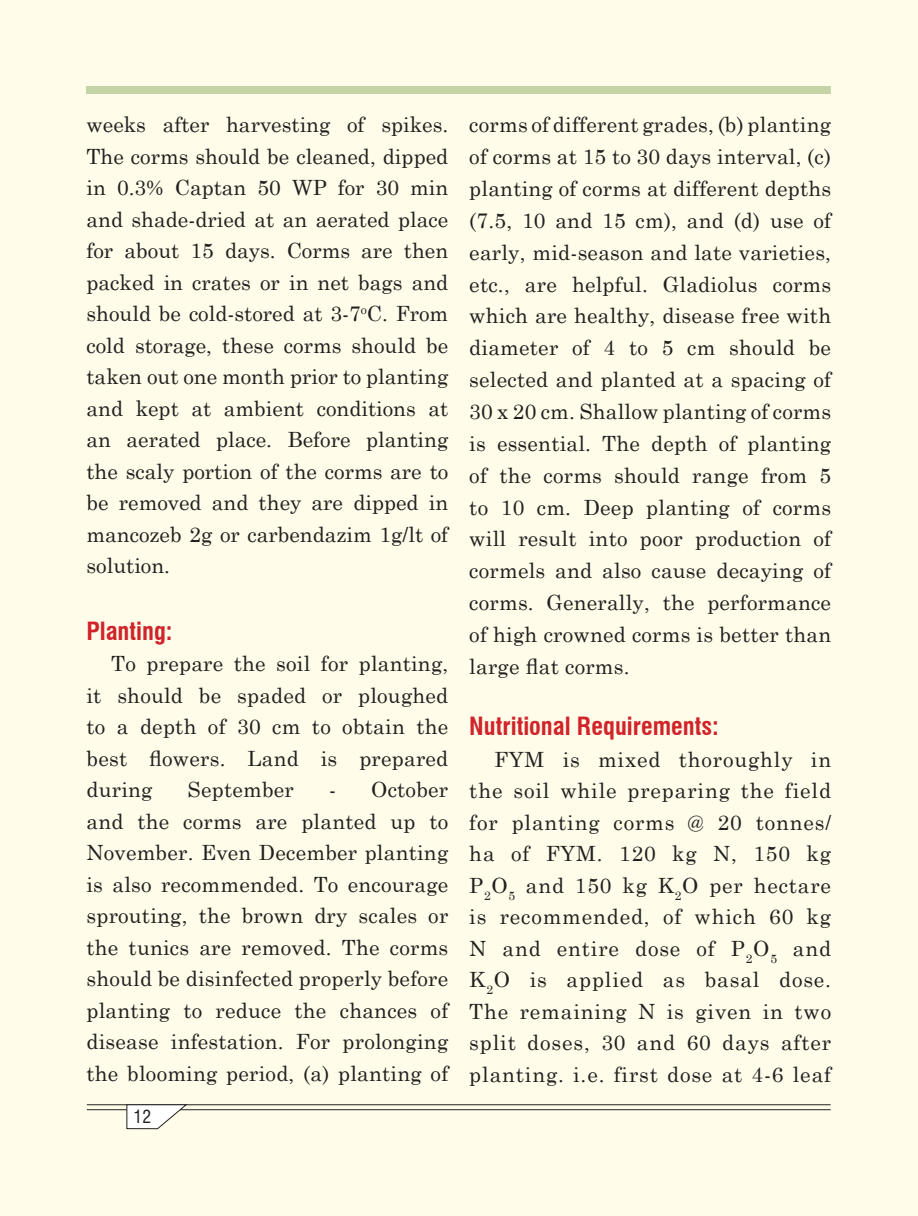
<style>
.page{position:relative;width:918px;height:1216px;background:#fff}
.page>*{position:absolute;margin:0;border:0;box-sizing:border-box;transform-origin:0 0}
.Sub_Head{font:700 condensed 24.5px "Swiss 721 BT";color:#d1232a}
.t1{font:21px/31.5px "Century Schoolbook";letter-spacing:.01em;color:#231f20;text-align:justify}
.t2{font:condensed 17.5px "Swiss 721 BT";color:#231f20}
</style>
<div class="page">
<div style="left:0;top:0;width:918px;height:1215px;background:#fffde9"></div>
<hr style="left:87px;top:1104px;width:743px;height:1px;background:#231f20">
<hr style="left:87px;top:1109px;width:743px;height:1px;background:#231f20">
<svg style="left:126px;top:1104px;width:62px;height:25px"></svg>
<div style="left:87px;top:87px;width:744px;height:7px;background:#c5d4a6"></div>
<p class="t1" style="left:86px;top:107px;width:363px">weeks after harvesting of spikes.<br>The corms should be cleaned, dipped in 0.3% Captan 50 WP for 30 min and shade-dried at an aerated place for about 15 days. Corms are then packed in crates or in net bags and should be cold-stored at 3-7<sup>o</sup>C. From cold storage, these corms should be taken out one month prior to planting and kept at ambient conditions at an aerated place. Before planting the scaly portion of the corms are to be removed and they are dipped in mancozeb 2g or carbendazim 1g/lt of solution.</p>
<p class="Sub_Head" style="left:86px;top:616px;width:88px">Planting:</p>
<p class="t1" style="left:86px;top:646px;width:363px;text-indent:25px">To prepare the soil for planting, it should be spaded or ploughed to a depth of 30 cm to obtain the best flowers. Land is prepared during</p>
<p class="t1" style="left:86px;top:772px;width:363px;text-indent:243px">- October and the corms are planted up to November. Even December planting is also recommended. To encourage sprouting, the brown dry scales or the tunics are removed. The corms should be disinfected properly before planting to reduce the chances of disease infestation. For prolonging the blooming period, (a) planting of</p>
<p class="t1" style="left:188px;top:772px;width:108px">September</p>
<p class="t2" style="left:134px;top:1105px;width:19px">12</p>
<p class="t1" style="left:469px;top:107px;width:363px">corms of different grades, (b) planting of corms at 15 to 30 days interval, (c) planting of corms at different depths (7.5, 10 and 15 cm), and (d) use of early, mid-season and late varieties, etc., are helpful. Gladiolus corms which are healthy, disease free with diameter of 4 to 5 cm should be selected and planted at a spacing of 30 x 20 cm. Shallow planting of corms is essential. The depth of planting of the corms should range from 5 to 10 cm. Deep planting of corms will result into poor production of cormels and also cause decaying of corms. Generally, the performance of high crowned corms is better than large flat corms.</p>
<p class="Sub_Head" style="left:469px;top:711px;width:251px">Nutritional Requirements:</p>
<p class="t1" style="left:469px;top:741px;width:363px;text-indent:25px">FYM is mixed thoroughly in the soil while preparing the field for planting corms @ 20 tonnes/ ha of FYM. 120 kg N, 150 kg P<sub>2</sub>O<sub>5</sub> and 150 kg K<sub>2</sub>O per hectare is recommended, of which 60 kg N and entire dose of P<sub>2</sub>O<sub>5</sub> and K<sub>2</sub>O is applied as basal dose.<br>The remaining N is given in two split doses, 30 and 60 days after planting. i.e. first dose at 4-6 leaf</p>
</div>
